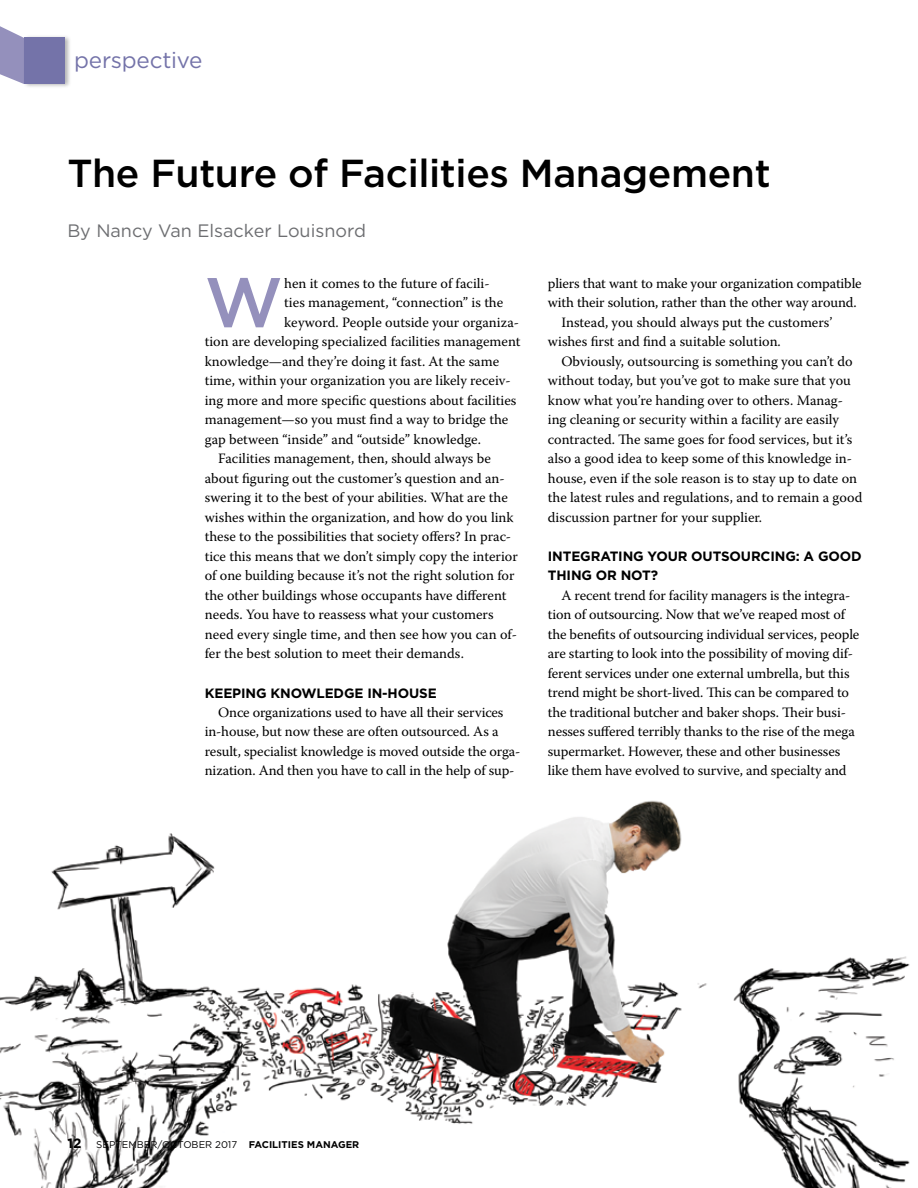
<style>
.page{position:relative;width:918px;height:1188px;background:#fff}
.page>*{position:absolute;margin:0;border:0;box-sizing:border-box;transform-origin:0 0}
.t1{font:500 69.9px "Gotham";color:#9490bc}
.t2{font:500 39px "Gotham";letter-spacing:-.01em;color:#000}
.t3{font:22.5px "Gotham";letter-spacing:-.01em;color:#7473a9}
.t4{font:18px "Gotham";color:#6d6e71}
.t5{font:14.25px/19.5px "Warnock Pro";color:#000}
.t6{font:700 13.5px/19.5px "Gotham";letter-spacing:-.01em;color:#000}
.t7{font:9.75px "Gotham";color:#000}
.s1{font-weight:700}
</style>
<div class="page">
<svg style="left:0;top:26px;width:23px;height:58px"></svg>
<div style="left:23px;top:35px;width:49px;height:54px;background:#000;opacity:.3"></div>
<div style="left:24px;top:38px;width:40px;height:46px;background:#7473a9"></div>
<img style="left:0;top:800px;width:910px;height:388px">
<h3 class="t3" style="left:74px;top:47px;width:130px">perspective</h3>
<h2 class="t2" style="left:68px;top:151px;width:705px">The Future of Facilities Management</h2>
<p class="t4" style="left:68px;top:221px;width:300px">By Nancy Van Elsacker Louisnord</p>
<h1 class="t1" style="left:205px;top:263px;width:80px">W</h1>
<p class="t5" style="left:284px;top:273px;width:207px">hen it comes to the future of facili-</p>
<p class="t5" style="left:284px;top:293px;width:221px">ties management, “connection” is the</p>
<p class="t5" style="left:284px;top:312px;width:236px">keyword. People outside your organiza-</p>
<p class="t5" style="left:205px;top:332px;width:317px">tion are developing specialized facilities management</p>
<p class="t5" style="left:205px;top:351px;width:296px">knowledge—and they’re doing it fast. At the same</p>
<p class="t5" style="left:205px;top:371px;width:308px">time, within your organization you are likely receiv-</p>
<p class="t5" style="left:205px;top:390px;width:313px">ing more and more specific questions about facilities</p>
<p class="t5" style="left:205px;top:410px;width:305px">management—so you must find a way to bridge the</p>
<p class="t5" style="left:205px;top:429px;width:278px">gap between “inside” and “outside” knowledge.</p>
<p class="t5" style="left:218px;top:449px;width:274px">Facilities management, then, should always be</p>
<p class="t5" style="left:205px;top:468px;width:302px">about figuring out the customer’s question and an-</p>
<p class="t5" style="left:205px;top:488px;width:305px">swering it to the best of your abilities. What are the</p>
<p class="t5" style="left:205px;top:507px;width:310px">wishes within the organization, and how do you link</p>
<p class="t5" style="left:205px;top:527px;width:308px">these to the possibilities that society offers? In prac-</p>
<p class="t5" style="left:205px;top:546px;width:315px">tice this means that we don’t simply copy the interior</p>
<p class="t5" style="left:205px;top:566px;width:311px">of one building because it’s not the right solution for</p>
<p class="t5" style="left:205px;top:585px;width:303px">the other buildings whose occupants have different</p>
<p class="t5" style="left:205px;top:605px;width:290px">needs. You have to reassess what your customers</p>
<p class="t5" style="left:205px;top:624px;width:314px">need every single time, and then see how you can of-</p>
<p class="t5" style="left:205px;top:644px;width:261px">fer the best solution to meet their demands.</p>
<p class="t6" style="left:205px;top:683px;width:233px">KEEPING KNOWLEDGE IN-HOUSE</p>
<p class="t5" style="left:205px;top:702px;width:317px;text-indent:13px">Once organizations used to have all their services in-house, but now these are often outsourced. As a result, specialist knowledge is moved outside the orga&shy;nization. And then you have to call in the help of sup-</p>
<p class="t5" style="left:548px;top:273px;width:315px">pliers that want to make your organization compatible</p>
<p class="t5" style="left:548px;top:293px;width:310px">with their solution, rather than the other way around.</p>
<p class="t5" style="left:561px;top:312px;width:273px">Instead, you should always put the customers’</p>
<p class="t5" style="left:548px;top:332px;width:234px">wishes first and find a suitable solution.</p>
<p class="t5" style="left:561px;top:351px;width:293px">Obviously, outsourcing is something you can’t do</p>
<p class="t5" style="left:548px;top:371px;width:305px">without today, but you’ve got to make sure that you</p>
<p class="t5" style="left:548px;top:390px;width:297px">know what you’re handing over to others. Manag-</p>
<p class="t5" style="left:548px;top:410px;width:293px">ing cleaning or security within a facility are easily</p>
<p class="t5" style="left:548px;top:429px;width:306px">contracted. The same goes for food services, but it’s</p>
<p class="t5" style="left:548px;top:449px;width:306px">also a good idea to keep some of this knowledge in-</p>
<p class="t5" style="left:548px;top:468px;width:311px">house, even if the sole reason is to stay up to date on</p>
<p class="t5" style="left:548px;top:488px;width:316px">the latest rules and regulations, and to remain a good</p>
<p class="t5" style="left:548px;top:507px;width:216px">discussion partner for your supplier.</p>
<p class="t6" style="left:548px;top:546px;width:315px">INTEGRATING YOUR OUTSOURCING: A GOOD<br>THING OR NOT?</p>
<p class="t5" style="left:548px;top:585px;width:313px;text-indent:13px">A recent trend for facility managers is the integra&shy;tion of outsourcing. Now that we’ve reaped most of the benefits of outsourcing individual services, people are starting to look into the possibility of moving dif&shy;ferent services under one external umbrella, but this trend might be short-lived. This can be compared to the traditional butcher and baker shops. Their busi&shy;nesses suffered terribly thanks to the rise of the mega supermarket. However, these and other businesses like them have evolved to survive, and specialty and</p>
<p class="t6" style="left:68px;top:1133px;width:16px">12</p>
<p class="t7" style="left:96px;top:1139px;width:265px">SEPTEMBER/OCTOBER 2017 <span class="s1">FACILITIES MANAGER</span></p>
</div>
